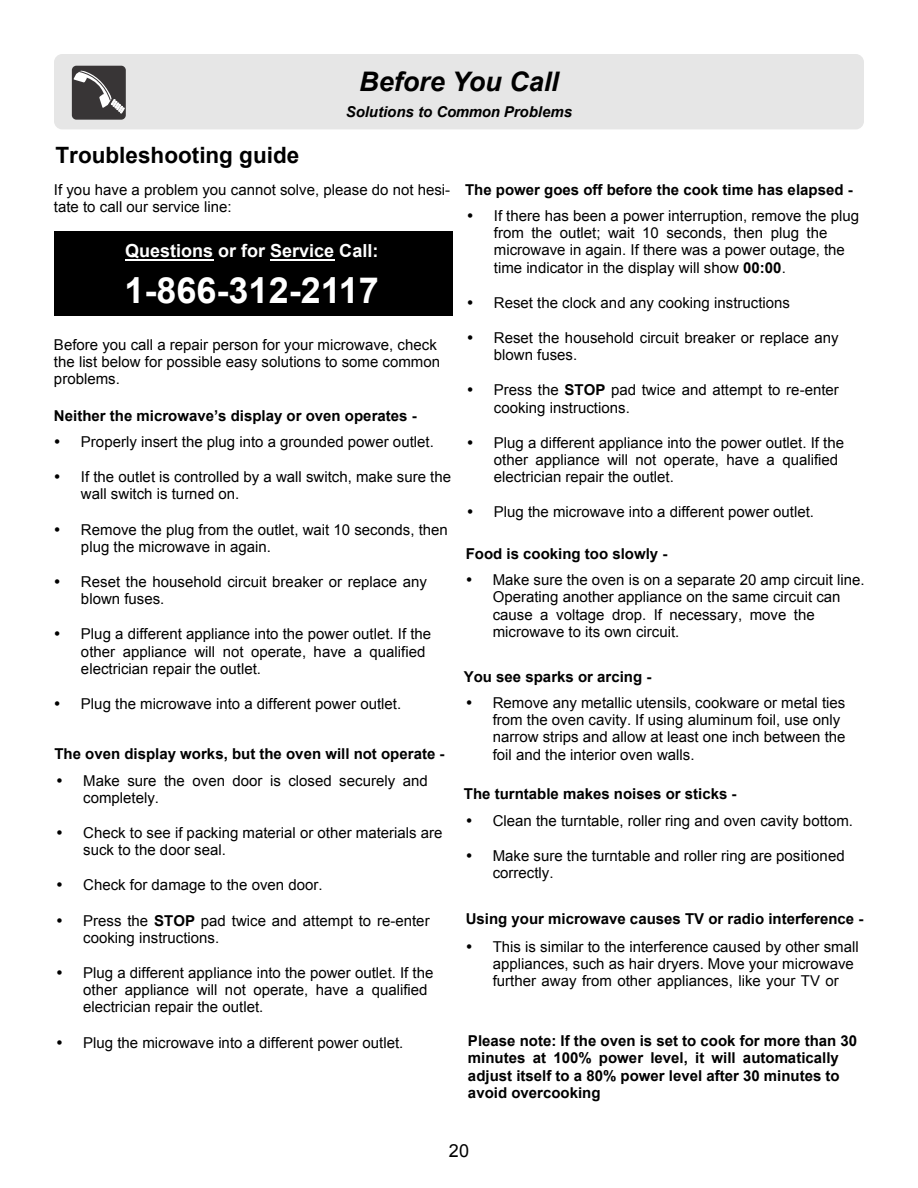
<style>
.page{position:relative;width:918px;height:1188px;background:#fff}
.page>*{position:absolute;margin:0;border:0;box-sizing:border-box;transform-origin:0 0}
.t1{font:700 36px "Arial";color:#fff}
.t2{font:italic 700 27px "Arial";color:#000}
.t3{font:700 22.5px "Arial";color:#000}
.t4{font:700 18px "Arial";color:#fff}
.t5{font:18px "Arial";color:#000}
.t6{font:15px/17.2px "Arial";color:#000}
.t7{font:700 15px/17.2px "Arial";color:#000}
.t8{font:italic 700 15px "Arial";color:#000}
.s1{font-weight:700}
</style>
<div class="page">
<div style="left:54px;top:54px;width:810px;height:75px;background:#e6e6e6;border-radius:8px"></div>
<div style="left:72px;top:66px;width:54px;height:54px;background:#383536;border-radius:5px"></div>
<svg style="left:74px;top:71px;width:51px;height:42px"></svg>
<div style="left:54px;top:231px;width:398px;height:84px;background:#000"></div>
<hr style="left:125px;top:259px;width:88px;height:2px;background:#fff">
<hr style="left:270px;top:259px;width:64px;height:2px;background:#fff">
<h2 class="t2" style="left:359px;top:71px;width:201px">Before You Call</h2>
<p class="t8" style="left:346px;top:106px;width:228px">Solutions to Common Problems</p>
<h3 class="t3" style="left:56px;top:147px;width:245px">Troubleshooting guide</h3>
<p class="t6" style="left:54px;top:182px;width:398px">If you have a problem you cannot solve, please do not hesi&shy;tate to call our service line:</p>
<p class="t4" style="left:125px;top:244px;width:255px">Questions or for Service Call:</p>
<h1 class="t1" style="left:124px;top:277px;width:256px">1-866-312-2117</h1>
<p class="t6" style="left:54px;top:337px;width:388px">Before you call a repair person for your microwave, check the list below for possible easy solutions to some common problems.</p>
<p class="t7" style="left:54px;top:408px;width:364px">Neither the microwave’s display or oven operates -</p>
<p class="t6" style="left:54px;top:434px;width:381px">✓ Properly insert the plug into a grounded power outlet.</p>
<p class="t6" style="left:81px;top:470px;width:372px;text-indent:-27px">✓ If the outlet is controlled by a wall switch, make sure the wall switch is turned on.</p>
<p class="t6" style="left:81px;top:522px;width:368px;text-indent:-27px">✓ Remove the plug from the outlet, wait 10 seconds, then plug the microwave in again.</p>
<p class="t6" style="left:81px;top:575px;width:348px;text-indent:-27px">✓ Reset the household circuit breaker or replace any blown fuses.</p>
<p class="t6" style="left:81px;top:627px;width:352px;text-indent:-27px">✓ Plug a different appliance into the power outlet. If the other appliance will not operate, have a qualified electrician repair the outlet.</p>
<p class="t6" style="left:54px;top:697px;width:349px">✓ Plug the microwave into a different power outlet.</p>
<p class="t7" style="left:54px;top:747px;width:392px">The oven display works, but the oven will not operate -</p>
<p class="t6" style="left:83px;top:773px;width:346px;text-indent:-27px">✓ Make sure the oven door is closed securely and completely.</p>
<p class="t6" style="left:83px;top:825px;width:361px;text-indent:-27px">✓ Check to see if packing material or other materials are suck to the door seal.</p>
<p class="t6" style="left:56px;top:878px;width:268px">✓ Check for damage to the oven door.</p>
<p class="t6" style="left:83px;top:913px;width:348px;text-indent:-27px">✓ Press the <span class="s1">STOP</span> pad twice and attempt to re-enter cooking instructions.</p>
<p class="t6" style="left:83px;top:965px;width:352px;text-indent:-27px">✓ Plug a different appliance into the power outlet. If the other appliance will not operate, have a qualified electrician repair the outlet.</p>
<p class="t6" style="left:56px;top:1035px;width:349px">✓ Plug the microwave into a different power outlet.</p>
<p class="t7" style="left:465px;top:182px;width:389px">The power goes off before the cook time has elapsed -</p>
<p class="t6" style="left:494px;top:208px;width:367px;text-indent:-27px">✓ If there has been a power interruption, remove the plug from the outlet; wait 10 seconds, then plug the microwave in again. If there was a power outage, the time indicator in the display will show <span class="s1">00:00</span>.</p>
<p class="t6" style="left:467px;top:295px;width:325px">✓ Reset the clock and any cooking instructions</p>
<p class="t6" style="left:494px;top:330px;width:346px;text-indent:-27px">✓ Reset the household circuit breaker or replace any blown fuses.</p>
<p class="t6" style="left:494px;top:383px;width:347px;text-indent:-27px">✓ Press the <span class="s1">STOP</span> pad twice and attempt to re-enter cooking instructions.</p>
<p class="t6" style="left:494px;top:435px;width:352px;text-indent:-27px">✓ Plug a different appliance into the power outlet. If the other appliance will not operate, have a qualified electrician repair the outlet.</p>
<p class="t6" style="left:467px;top:505px;width:349px">✓ Plug the microwave into a different power outlet.</p>
<p class="t7" style="left:466px;top:546px;width:203px">Food is cooking too slowly -</p>
<p class="t6" style="left:493px;top:573px;width:373px;text-indent:-27px">✓ Make sure the oven is on a separate 20 amp circuit line.<br>Operating another appliance on the same circuit can cause a voltage drop. If necessary, move the microwave to its own circuit.</p>
<p class="t7" style="left:464px;top:669px;width:189px">You see sparks or arcing -</p>
<p class="t6" style="left:493px;top:695px;width:354px;text-indent:-27px">✓ Remove any metallic utensils, cookware or metal ties from the oven cavity. If using aluminum foil, use only narrow strips and allow at least one inch between the foil and the interior oven walls.</p>
<p class="t7" style="left:464px;top:787px;width:274px">The turntable makes noises or sticks -</p>
<p class="t6" style="left:466px;top:813px;width:389px">✓ Clean the turntable, roller ring and oven cavity bottom.</p>
<p class="t6" style="left:493px;top:848px;width:353px;text-indent:-27px">✓ Make sure the turntable and roller ring are positioned correctly.</p>
<p class="t7" style="left:466px;top:911px;width:399px">Using your microwave causes TV or radio interference -</p>
<p class="t6" style="left:493px;top:939px;width:368px;text-indent:-27px">✓ This is similar to the interference caused by other small appliances, such as hair dryers. Move your microwave further away from other appliances, like your TV or</p>
<p class="t7" style="left:468px;top:1034px;width:391px">Please note: If the oven is set to cook for more than 30 minutes at 100% power level, it will automatically adjust itself to a 80% power level after 30 minutes to avoid overcooking</p>
<p class="t5" style="left:449px;top:1139px;width:22px">20</p>
</div>
